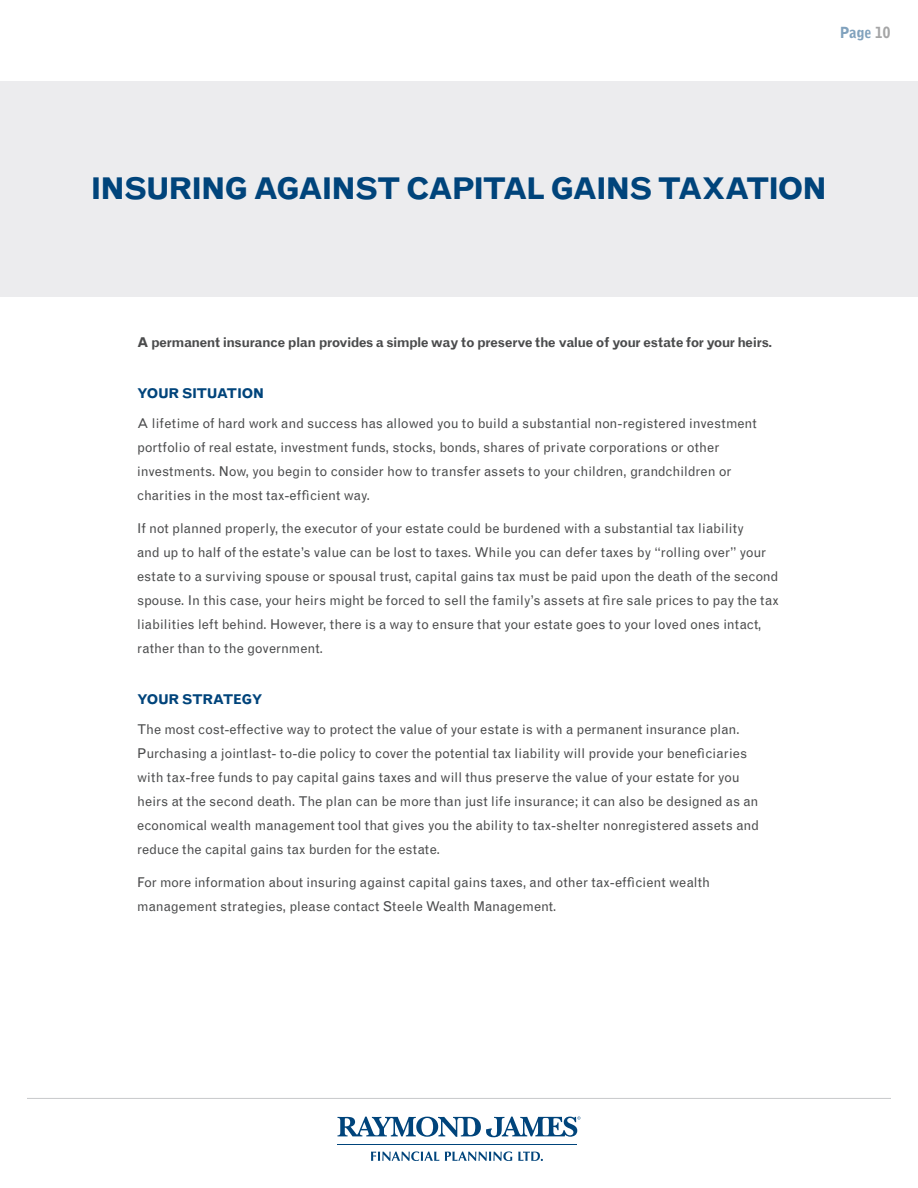
<style>
.page{position:relative;width:918px;height:1188px;background:#fff}
.page>*{position:absolute;margin:0;border:0;box-sizing:border-box;transform-origin:0 0}
.t1{font:700 30px "Grotesque MTRJ Corrected";letter-spacing:-.065em;color:#00447b}
.t2{font:900 15px "Grotesque MTRJ Corrected";letter-spacing:-.02em;color:#00447b}
.Body_Copy{font:13.5px/24px "Grotesque MTRJ Corrected";color:#4b4c4d}
.Body_Copy-2{font:700 13.5px "Grotesque MTRJ Corrected";letter-spacing:-.03em;color:#4b4c4d}
.Body_Copy-3{font:700 13.5px "Grotesque MTRJ Corrected";letter-spacing:-.03em;color:#00447b}
.s1{color:#4b4c4d}
</style>
<div class="page">
<hr style="left:338px;top:1144px;width:239px;height:1px;background:#00447b">
<svg style="left:371px;top:1151px;width:68px;height:10px"></svg>
<svg style="left:445px;top:1151px;width:67px;height:10px"></svg>
<svg style="left:518px;top:1152px;width:25px;height:9px"></svg>
<svg style="left:338px;top:1116px;width:242px;height:22px"></svg>
<hr style="left:27px;top:1098px;width:864px;height:1px;background:#c7c8ca">
<div style="left:0;top:81px;width:918px;height:216px;background:#ececee"></div>
<p class="t2" style="left:839px;top:23px;width:53px">Page <span class="s1">10</span></p>
<p class="t1" style="left:91px;top:171px;width:739px">INSURING AGAINST CAPITAL GAINS TAXATION</p>
<p class="Body_Copy-2" style="left:137px;top:335px;width:637px">A permanent insurance plan provides a simple way to preserve the value of your estate for your heirs.</p>
<p class="Body_Copy-3" style="left:137px;top:386px;width:129px">YOUR SITUATION</p>
<p class="Body_Copy" style="left:137px;top:411px;width:621px">A lifetime of hard work and success has allowed you to build a substantial non-registered investment portfolio of real estate, investment funds, stocks, bonds, shares of private corporations or other investments. Now, you begin to consider how to transfer assets to your children, grandchildren or charities in the most tax-efficient way.</p>
<p class="Body_Copy" style="left:137px;top:517px;width:643px">If not planned properly, the executor of your estate could be burdened with a substantial tax liability<br>and up to half of the estate’s value can be lost to taxes. While you can defer taxes by “rolling over” your estate to a surviving spouse or spousal trust, capital gains tax must be paid upon the death of the second spouse. In this case, your heirs might be forced to sell the family’s assets at fire sale prices to pay the tax liabilities left behind. However, there is a way to ensure that your estate goes to your loved ones intact, rather than to the government.</p>
<p class="Body_Copy-3" style="left:137px;top:692px;width:127px">YOUR STRATEGY</p>
<p class="Body_Copy" style="left:137px;top:717px;width:623px">The most cost-effective way to protect the value of your estate is with a permanent insurance plan.<br>Purchasing a jointlast- to-die policy to cover the potential tax liability will provide your beneficiaries with tax-free funds to pay capital gains taxes and will thus preserve the value of your estate for you heirs at the second death. The plan can be more than just life insurance; it can also be designed as an economical wealth management tool that gives you the ability to tax-shelter nonregistered assets and reduce the capital gains tax burden for the estate.</p>
<p class="Body_Copy" style="left:137px;top:871px;width:575px">For more information about insuring against capital gains taxes, and other tax-efficient wealth management strategies, please contact Steele Wealth Management.</p>
</div>
